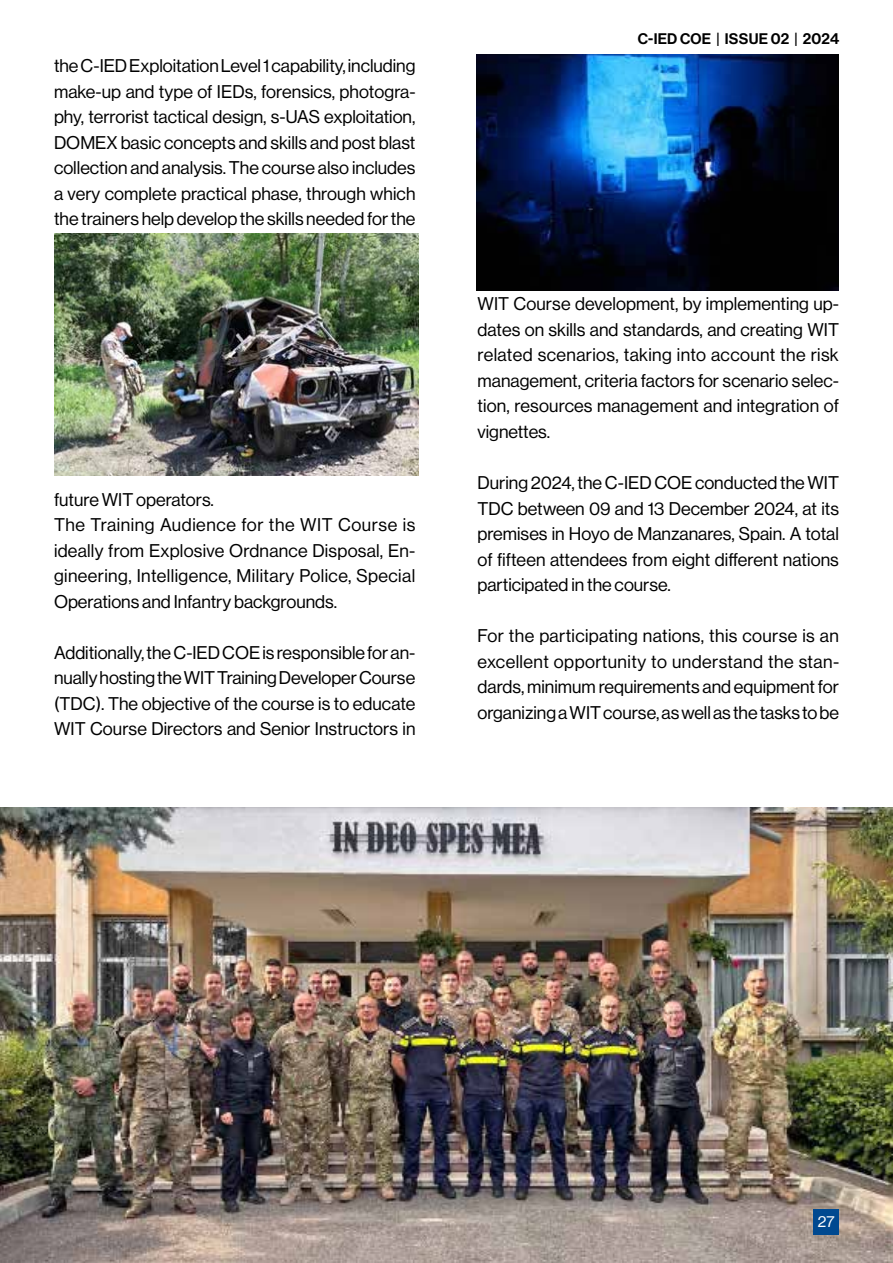
<style>
.page{position:relative;width:893px;height:1263px;background:#fff}
.page>*{position:absolute;margin:0;border:0;box-sizing:border-box;transform-origin:0 0}
.t1{font:18px/25.5px "N Haas Grotesk DS Pro 55 Rg";letter-spacing:.005em;color:#000;text-align:justify}
.t2{font:15px "N Haas Grotesk DS Pro 65 Md";letter-spacing:.015em;color:#000}
.t3{font:15px "N Haas Grotesk DS Pro 55 Rg";color:#fff}
</style>
<div class="page">
<img style="left:0;top:807px;width:893px;height:456px">
<div style="left:813px;top:1209px;width:26px;height:25px;background:#004990"></div>
<img style="left:54px;top:233px;width:364px;height:243px">
<img style="left:477px;top:54px;width:362px;height:236px">
<p class="t1" style="left:54px;top:53px;width:363px">the C-IED Exploitation Level 1 capability, including make-up and type of IEDs, forensics, photogra&shy;phy, terrorist tactical design, s-UAS exploitation, DOMEX basic concepts and skills and post blast collection and analysis. The course also includes a very complete practical phase, through which the trainers help develop the skills needed for the</p>
<p class="t1" style="left:54px;top:487px;width:363px;text-align:left">future WIT operators.<br>The Training Audience for the WIT Course is ideally from Explosive Ordnance Disposal, En&shy;gineering, Intelligence, Military Police, Special Operations and Infantry backgrounds.</p>
<p class="t1" style="left:54px;top:640px;width:363px">Additionally, the C-IED COE is responsible for an&shy;nually hosting the WIT Training Developer Course (TDC). The objective of the course is to educate WIT Course Directors and Senior Instructors in</p>
<p class="t2" style="left:638px;top:30px;width:203px">C-IED COE | ISSUE 02 | 2024</p>
<p class="t1" style="left:477px;top:291px;width:363px">WIT Course development, by implementing up&shy;dates on skills and standards, and creating WIT related scenarios, taking into account the risk management, criteria factors for scenario selec&shy;tion, resources management and integration of vignettes.</p>
<p class="t1" style="left:477px;top:470px;width:363px">During 2024, the C-IED COE conducted the WIT TDC between 09 and 13 December 2024, at its premises in Hoyo de Manzanares, Spain. A total of fifteen attendees from eight different nations participated in the course.</p>
<p class="t1" style="left:477px;top:623px;width:363px">For the participating nations, this course is an excellent opportunity to understand the stan&shy;dards, minimum requirements and equipment for organizing a WIT course, as well as the tasks to be</p>
<p class="t3" style="left:818px;top:1213px;width:18px">27</p>
</div>
